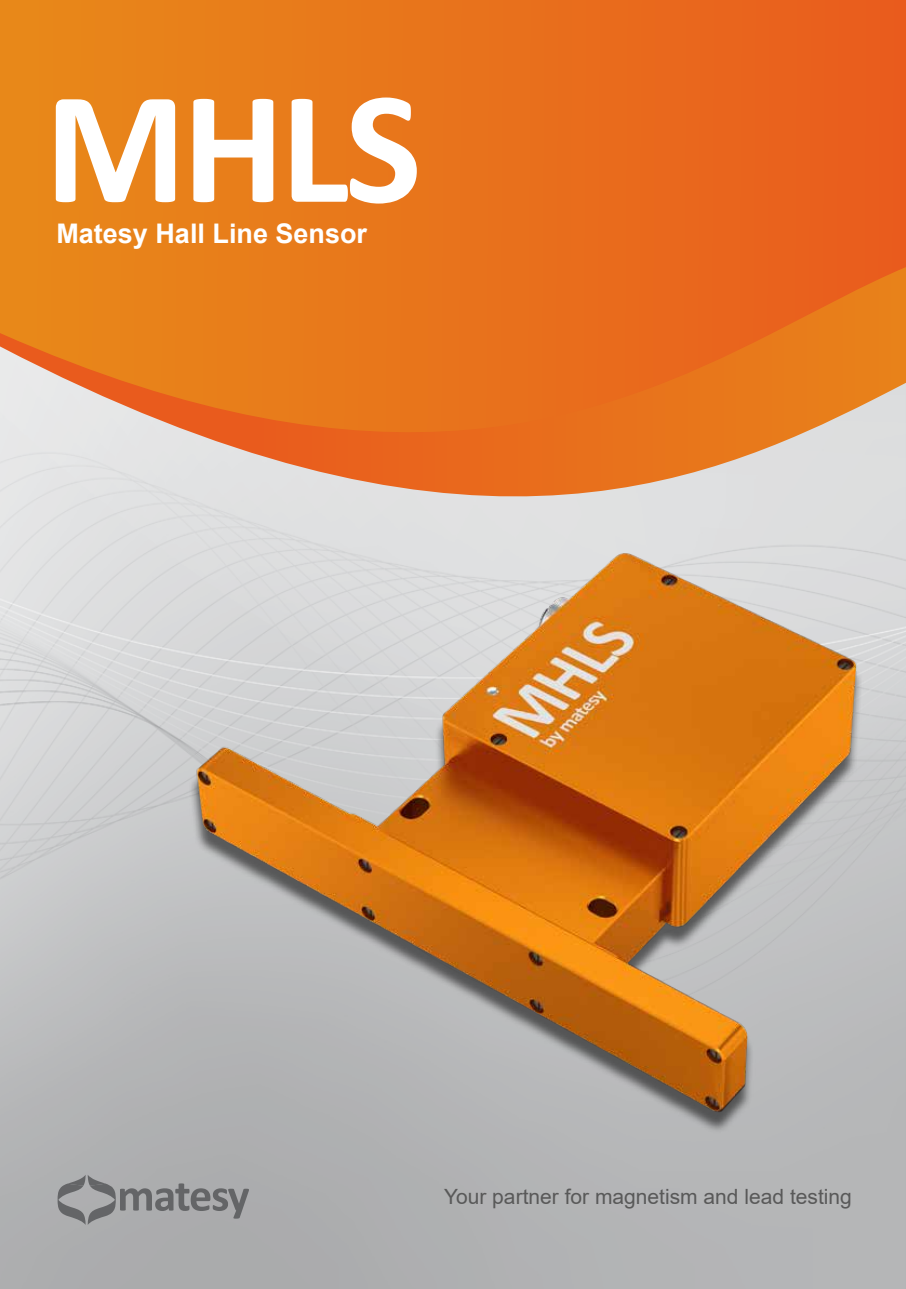
<style>
.page{position:relative;width:906px;height:1289px;background:#fff}
.page>*{position:absolute;margin:0;border:0;box-sizing:border-box;transform-origin:0 0}
.t1{font:700 162px "Calibri";color:#fff}
.t2{font:700 27px "Arial";color:#fff}
.t3{font:21px "Arial";color:#595959}
</style>
<div class="page">
<svg style="left:58px;top:1174px;width:191px;height:50px;background:#979899"></svg>
<img style="left:149px;top:583px;width:757px;height:584px">
<div style="left:0;top:504px;width:906px;height:79px;background:#dfe0e1"></div>
<svg style="left:0;top:0;width:906px;height:504px;background:#e77e30"></svg>
<h1 class="t1" style="left:45px;top:33px;width:378px">MHLS</h1>
<p class="t2" style="left:56px;top:214px;width:312px">Matesy Hall Line Sensor</p>
<p class="t3" style="left:444px;top:1181px;width:409px">Your partner for magnetism and lead testing</p>
</div>
